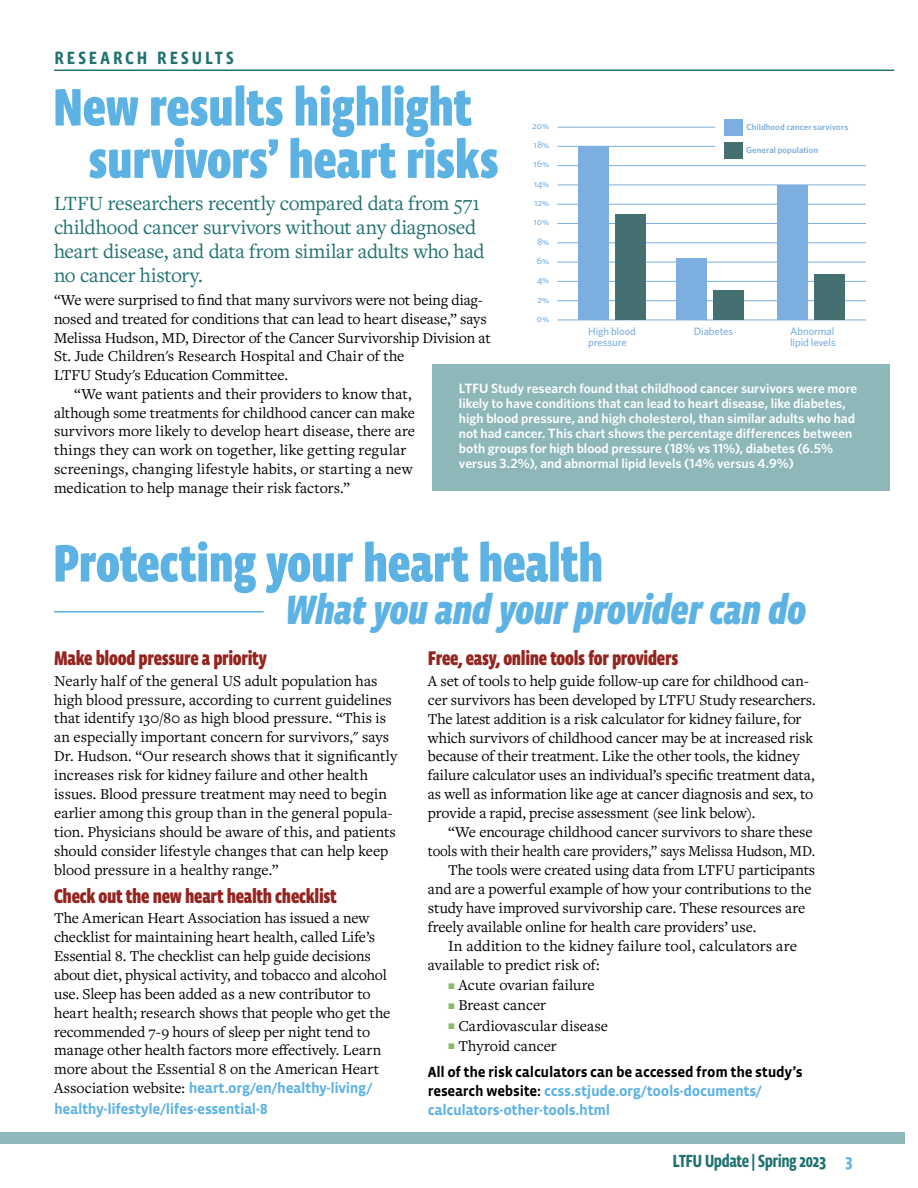
<style>
.page{position:relative;width:918px;height:1188px;background:#fff}
.page>*{position:absolute;margin:0;border:0;box-sizing:border-box;transform-origin:0 0}
.t1{font:900 54px "Vista Sans Nar OTCE";letter-spacing:-.01em;color:#5db2e4}
.t2{font:italic 900 42px "Vista Sans Nar OTCE";letter-spacing:-.01em;color:#5db2e4}
.t3{font:500 22.5px "Vista Sans Nar OTCE";letter-spacing:.115em;color:#207271}
.t4{font:21px "Freight Text Pro";letter-spacing:-.015em;color:#207271}
.t5{font:900 20.25px "Vista Sans Nar OTCE";letter-spacing:-.015em;color:#94241f}
.t6{font:700 18px "Vista Sans Nar OTCE";letter-spacing:-.03em;color:#207271}
.t7{font:15.75px/18.9px "Freight Text Pro";letter-spacing:-.005em;color:#000}
.t8{font:15.75px "Freight Text Pro";letter-spacing:.015em;color:#000}
.t9{font:700 15px/18.9px "Vista Sans OTCE";letter-spacing:-.02em;color:#000}
.t10{font:700 15px "Vista Sans OTCE";letter-spacing:-.025em;color:#5db2e4}
.t11{font:600 13.5px "Whitney";color:#fff}
.t12{font:500 10.65px "Whitney";letter-spacing:-.01em;color:#7cafe0}
.t13{font:9.45px "Whitney Medium SC";letter-spacing:.005em;color:#7cafe0}
.t14{font:600 8.85px "Whitney";letter-spacing:.01em;color:#7cafe0}
.s1{font-family:"Freight Text Pro";font-weight:400;font-size:15.75px;color:#000}
.s2{font-size:13.5px;color:#88bb65}
.s3{color:#5db2e4}
</style>
<div class="page">
<div style="left:432px;top:364px;width:457px;height:127px;background:#8eb7ba"></div>
<div style="left:724px;top:142px;width:18px;height:17px;background:#457071"></div>
<div style="left:724px;top:120px;width:18px;height:16px;background:#7cafe0"></div>
<hr style="left:557px;top:127px;width:158px;height:1px;background:#7cafe0">
<hr style="left:54px;top:70px;width:840px;height:1px;background:#207271">
<div style="left:0;top:1132px;width:904px;height:12px;background:#8eb7ba"></div>
<hr style="left:54px;top:611px;width:210px;height:2px;background:#5db2e4">
<hr style="left:557px;top:320px;width:309px;height:1px;background:#7cafe0">
<hr style="left:557px;top:300px;width:309px;height:1px;background:#7cafe0">
<hr style="left:557px;top:281px;width:309px;height:1px;background:#7cafe0">
<hr style="left:557px;top:262px;width:309px;height:1px;background:#7cafe0">
<hr style="left:557px;top:243px;width:309px;height:1px;background:#7cafe0">
<hr style="left:557px;top:223px;width:309px;height:1px;background:#7cafe0">
<hr style="left:557px;top:204px;width:309px;height:1px;background:#7cafe0">
<hr style="left:557px;top:185px;width:309px;height:1px;background:#7cafe0">
<hr style="left:557px;top:165px;width:309px;height:1px;background:#7cafe0">
<hr style="left:557px;top:146px;width:158px;height:1px;background:#7cafe0">
<div style="left:578px;top:146px;width:31px;height:174px;background:#7cafe0"></div>
<div style="left:615px;top:214px;width:30px;height:106px;background:#457071"></div>
<div style="left:777px;top:185px;width:31px;height:135px;background:#7cafe0"></div>
<div style="left:814px;top:274px;width:31px;height:46px;background:#457071"></div>
<div style="left:676px;top:258px;width:31px;height:62px;background:#7cafe0"></div>
<div style="left:713px;top:290px;width:31px;height:30px;background:#457071"></div>
<h3 class="t3" style="left:54px;top:44px;width:181px">RESEARCH RESultS</h3>
<p class="t1" style="left:53px;top:76px;width:421px">New results highlight</p>
<p class="t13" style="left:532px;top:120px;width:19px">20%</p>
<p class="t14" style="left:746px;top:122px;width:103px">Childhood cancer survivors</p>
<p class="t14" style="left:746px;top:144px;width:74px">General population</p>
<p class="t13" style="left:534px;top:159px;width:17px">16%</p>
<h1 class="t1" style="left:88px;top:129px;width:412px">survivors’ heart risks</h1>
<h1 class="t13" style="left:534px;top:139px;width:17px">18%</h1>
<p class="t13" style="left:534px;top:178px;width:17px">14%</p>
<p class="t4" style="left:54px;top:189px;width:428px">LTFU researchers recently compared data from 571</p>
<p class="t13" style="left:534px;top:197px;width:16px">12%</p>
<p class="t4" style="left:54px;top:213px;width:424px">childhood cancer survivors without any diagnosed</p>
<p class="t13" style="left:534px;top:216px;width:17px">10%</p>
<p class="t13" style="left:537px;top:236px;width:14px">8%</p>
<p class="t4" style="left:54px;top:237px;width:432px">heart disease, and data from similar adults who had</p>
<p class="t13" style="left:537px;top:255px;width:14px">6%</p>
<p class="t4" style="left:54px;top:261px;width:150px">no cancer history.</p>
<p class="t13" style="left:537px;top:274px;width:14px">4%</p>
<p class="t7" style="left:54px;top:290px;width:430px">“We were surprised to fnd that many survivors were not being diag-</p>
<p class="t13" style="left:538px;top:294px;width:13px">2%</p>
<p class="t7" style="left:54px;top:309px;width:434px">nosed and treated for conditions that can lead to heart disease,” says</p>
<p class="t13" style="left:537px;top:313px;width:14px">0%</p>
<p class="t12" style="left:588px;top:325px;width:49px">High blood</p>
<p class="t12" style="left:694px;top:325px;width:41px">Diabetes</p>
<p class="t12" style="left:790px;top:325px;width:46px">Abnormal</p>
<p class="t7" style="left:54px;top:328px;width:438px">Melissa Hudson, MD, Director of the Cancer Survivorship Division at</p>
<p class="t12" style="left:588px;top:336px;width:40px">pressure</p>
<p class="t12" style="left:790px;top:336px;width:47px">lipid levels</p>
<p class="t7" style="left:54px;top:346px;width:352px">St. Jude Children's Research Hospital and Chair of the<br>LTFU Study's Education Committee.</p>
<p class="t11" style="left:459px;top:380px;width:400px">LTFU Study research found that childhood cancer survivors were more</p>
<p class="t7" style="left:74px;top:384px;width:339px">“We want patients and their providers to know that,</p>
<p class="t11" style="left:459px;top:395px;width:388px">likely to have conditions that can lead to heart disease, like diabetes,</p>
<p class="t7" style="left:54px;top:403px;width:362px">although some treatments for childhood cancer can make</p>
<p class="t11" style="left:459px;top:410px;width:397px">high blood pressure, and high cholesterol, than similar adults who had</p>
<p class="t7" style="left:54px;top:421px;width:363px">survivors more likely to develop heart disease, there are</p>
<p class="t11" style="left:459px;top:425px;width:395px">not had cancer. This chart shows the percentage differences between</p>
<p class="t8" style="left:54px;top:440px;width:354px">things they can work on together, like getting regular</p>
<p class="t11" style="left:459px;top:440px;width:376px">both groups for high blood pressure (18% vs 11%), diabetes (6.5%</p>
<p class="t11" style="left:459px;top:455px;width:336px">versus 3.2%), and abnormal lipid levels (14% versus 4.9%)</p>
<p class="t7" style="left:54px;top:459px;width:360px">screenings, changing lifestyle habits, or starting a new medication to help manage their risk factors.”</p>
<h1 class="t1" style="left:53px;top:533px;width:552px">Protecting your heart health</h1>
<h1 class="t2" style="left:285px;top:586px;width:523px">What you and your provider can do</h1>
<h2 class="t5" style="left:54px;top:647px;width:214px">Make blood pressure a priority</h2>
<p class="t7" style="left:54px;top:671px;width:345px">Nearly half of the general US adult population has high blood pressure, according to current guidelines that identify 130/80 as high blood pressure. “This is an especially important concern for survivors," says Dr. Hudson. “Our research shows that it signifcantly increases risk for kidney failure and other health issues. Blood pressure treatment may need to begin earlier among this group than in the general popula&shy;tion. Physicians should be aware of this, and patients should consider lifestyle changes that can help keep blood pressure in a healthy range.”</p>
<h3 class="t5" style="left:54px;top:884px;width:284px">Check out the new heart health checklist</h3>
<p class="t7" style="left:54px;top:908px;width:338px">The American Heart Association has issued a new checklist for maintaining heart health, called Life’s Essential 8. The checklist can help guide decisions about diet, physical activity, and tobacco and alcohol use. Sleep has been added as a new contributor to heart health; research shows that people who get the recommended 7-9 hours of sleep per night tend to manage other health factors more efectively. Learn more about the Essential 8 on the American Heart</p>
<p class="t10" style="left:54px;top:1080px;width:320px"><span class="s1">Association website:</span> heart.org/en/healthy-living/</p>
<p class="t10" style="left:54px;top:1101px;width:215px">healthy-lifestyle/lifes-essential-8</p>
<h3 class="t5" style="left:428px;top:647px;width:252px">Free, easy, online tools for providers</h3>
<p class="t7" style="left:428px;top:671px;width:389px">A set of tools to help guide follow-up care for childhood can&shy;cer survivors has been developed by LTFU Study researchers.<br>The latest addition is a risk calculator for kidney failure, for which survivors of childhood cancer may be at increased risk because of their treatment. Like the other tools, the kidney failure calculator uses an individual’s specifc treatment data, as well as information like age at cancer diagnosis and sex, to provide a rapid, precise assessment (see link below).</p>
<p class="t7" style="left:428px;top:822px;width:389px;text-align:right">“We encourage childhood cancer survivors to share these tools with their health care providers,” says Melissa Hudson, MD.</p>
<p class="t7" style="left:428px;top:860px;width:389px;text-indent:20px">The tools were created using data from LTFU participants and are a powerful example of how your contributions to the study have improved survivorship care. These resources are freely available online for health care providers’ use.</p>
<p class="t7" style="left:448px;top:936px;width:350px">In addition to the kidney failure tool, calculators are</p>
<p class="t7" style="left:428px;top:955px;width:173px">available to predict risk of:</p>
<p class="t8" style="left:448px;top:975px;width:148px"><span class="s2">P</span> Acute ovarian failure</p>
<p class="t7" style="left:448px;top:995px;width:99px"><span class="s2">P</span> Breast cancer</p>
<p class="t7" style="left:448px;top:1016px;width:161px"><span class="s2">P</span> Cardiovascular disease</p>
<p class="t7" style="left:448px;top:1036px;width:110px"><span class="s2">P</span> Thyroid cancer</p>
<p class="t9" style="left:428px;top:1062px;width:376px">All of the risk calculators can be accessed from the study’s research website: <span class="s3">ccss.stjude.org/tools-documents/ calculators-other-tools.html</span></p>
<p class="t6" style="left:673px;top:1150px;width:182px">LTFU Update | Spring 2023 <span class="s3">3</span></p>
</div>
